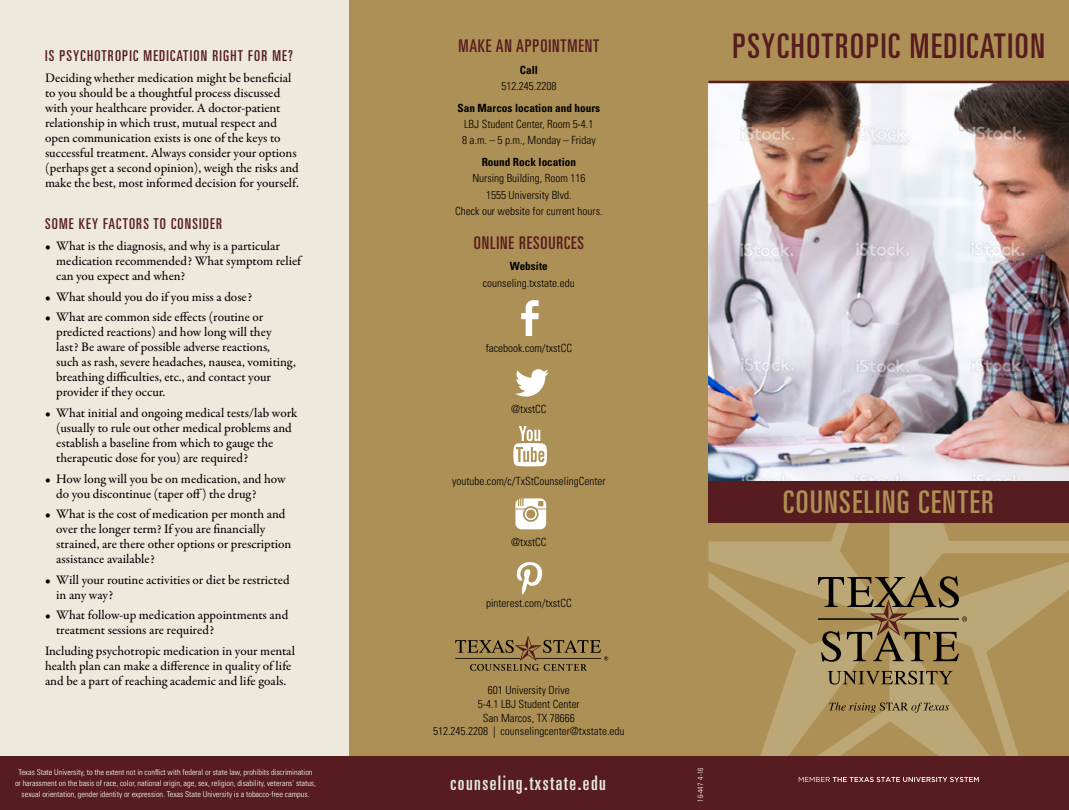
<style>
.page{position:relative;width:1069px;height:810px;background:#fff}
.page>*{position:absolute;margin:0;border:0;box-sizing:border-box;transform-origin:0 0}
.t1{font:ultra-condensed 34px "Univers LT Std";letter-spacing:.05em;color:#571c1f}
.t2{font:ultra-condensed 31.25px "Univers LT Std";letter-spacing:.05em;color:#ac9055}
.t3{font:ultra-condensed 20px "Univers LT Std";letter-spacing:.075em;color:#e6e7e8}
.t4{font:ultra-condensed 17.5px "Univers LT Std";letter-spacing:.05em;color:#571c1f}
.t5{font:ultra-condensed 15px "Univers LT Std";letter-spacing:.08em;color:#571d1f}
.t6{font:500 13.12px/15px "Garamond Premr Pro";color:#000}
.t7{font:300 condensed 11.25px/16.2px "Univers LT Std";color:#000;text-align:center}
.t8{font:700 condensed 11.25px "Univers LT Std";color:#000}
.t9{font:300 condensed 8.12px/11.2px "Univers LT Std";color:#fff;text-align:center}
.t10{font:300 condensed 7.5px "Univers LT Std";color:#fff}
</style>
<div class="page">
<div style="left:349px;top:0;width:720px;height:810px;background:#ac9055"></div>
<svg style="left:708px;top:363px;width:361px;height:394px"></svg>
<div style="left:0;top:0;width:349px;height:810px;background:#eee9dd"></div>
<img style="left:709px;top:83px;width:360px;height:398px">
<hr style="left:708px;top:81px;width:361px;height:2px;background:#571c1f">
<svg style="left:827px;top:671px;width:125px;height:14px"></svg>
<svg style="left:829px;top:702px;width:120px;height:11px"></svg>
<svg style="left:818px;top:576px;width:149px;height:86px"></svg>
<div style="left:708px;top:481px;width:361px;height:42px;background:#571c1f"></div>
<div style="left:0;top:757px;width:1069px;height:53px;background:#571c1f"></div>
<svg style="left:799px;top:777px;width:180px;height:5px"></svg>
<svg style="left:521px;top:300px;width:18px;height:36px"></svg>
<svg style="left:515px;top:369px;width:34px;height:28px"></svg>
<svg style="left:513px;top:426px;width:34px;height:40px"></svg>
<svg style="left:517px;top:562px;width:25px;height:33px"></svg>
<svg style="left:515px;top:498px;width:31px;height:31px"></svg>
<svg style="left:455px;top:636px;width:153px;height:35px"></svg>
<p class="t5" style="left:45px;top:47px;width:249px">IS PSYCHOTROPIC MEDICATION RIGHT FOR ME?</p>
<p class="t6" style="left:45px;top:71px;width:255px">Deciding whether medication might be beneficial to you should be a thoughtful process discussed with your healthcare provider. A doctor-patient relationship in which trust, mutual respect and open communication exists is one of the keys to successful treatment. Always consider your options (perhaps get a second opinion), weigh the risks and make the best, most informed decision for yourself.</p>
<p class="t5" style="left:45px;top:216px;width:178px">SOME KEY FACTORS TO CONSIDER</p>
<p class="t6" style="left:56px;top:239px;width:246px;text-indent:-11px">• What is the diagnosis, and why is a particular medication recommended? What symptom relief can you expect and when?</p>
<p class="t6" style="left:45px;top:289px;width:209px">• What should you do if you miss a dose?</p>
<p class="t6" style="left:56px;top:310px;width:241px;text-indent:-11px">• What are common side effects (routine or predicted reactions) and how long will they last? Be aware of possible adverse reactions, such as rash, severe headaches, nausea, vomiting, breathing difficulties, etc., and contact your provider if they occur.</p>
<p class="t6" style="left:56px;top:406px;width:243px;text-indent:-11px">• What initial and ongoing medical tests/lab work (usually to rule out other medical problems and establish a baseline from which to gauge the therapeutic dose for you) are required?</p>
<p class="t6" style="left:56px;top:471px;width:231px;text-indent:-11px">• How long will you be on medication, and how do you discontinue (taper off) the drug?</p>
<p class="t6" style="left:56px;top:507px;width:237px;text-indent:-11px">• What is the cost of medication per month and over the longer term? If you are financially strained, are there other options or prescription assistance available?</p>
<p class="t6" style="left:56px;top:572px;width:235px;text-indent:-11px">• Will your routine activities or diet be restricted in any way?</p>
<p class="t6" style="left:56px;top:608px;width:233px;text-indent:-11px">• What follow-up medication appointments and treatment sessions are required?</p>
<p class="t6" style="left:45px;top:644px;width:251px">Including psychotropic medication in your mental health plan can make a difference in quality of life and be a part of reaching academic and life goals.</p>
<h3 class="t4" style="left:458px;top:35px;width:142px">MAKE AN APPOINTMENT</h3>
<p class="t8" style="left:520px;top:63px;width:20px">Call</p>
<p class="t7" style="left:501px;top:78px;width:56px">512.245.2208</p>
<p class="t8" style="left:458px;top:101px;width:144px">San Marcos location and hours</p>
<p class="t7" style="left:462px;top:116px;width:135px;text-align:left">LBJ Student Center, Room 5-4.1<br>8 a.m. – 5 p.m., Monday – Friday</p>
<p class="t8" style="left:482px;top:155px;width:96px">Round Rock location</p>
<p class="t7" style="left:455px;top:170px;width:149px">Nursing Building, Room 116<br>1555 University Blvd.<br>Check our website for current hours.</p>
<h3 class="t4" style="left:474px;top:232px;width:112px">ONLINE RESOURCES</h3>
<p class="t8" style="left:510px;top:260px;width:39px">Website</p>
<p class="t7" style="left:483px;top:275px;width:93px">counseling.txstate.edu</p>
<p class="t7" style="left:486px;top:340px;width:88px">facebook.com/txstCC</p>
<p class="t7" style="left:511px;top:401px;width:37px">@txstCC</p>
<p class="t7" style="left:452px;top:473px;width:155px">youtube.com/c/TxStCounselingCenter</p>
<p class="t7" style="left:511px;top:534px;width:37px">@txstCC</p>
<p class="t7" style="left:486px;top:595px;width:87px">pinterest.com/txstCC</p>
<p class="t7" style="left:433px;top:683px;width:193px;line-height:13.8px">601 University Drive<br>5-4.1 LBJ Student Center<br>San Marcos, TX 78666<br>512.245.2208 | counselingcenter@txstate.edu</p>
<p class="t9" style="left:15px;top:766px;width:302px">Texas State University, to the extent not in conflict with federal or state law, prohibits discrimination or harassment on the basis of race, color, national origin, age, sex, religion, disability, veterans’ status, sexual orientation, gender identity or expression. Texas State University is a tobacco-free campus.</p>
<p class="t10" style="left:696px;top:802px;width:36px;rotate:-90deg">16-447 4-16</p>
<h3 class="t3" style="left:450px;top:772px;width:157px">counseling.txstate.edu</h3>
<h1 class="t1" style="left:732px;top:26px;width:314px">PSYCHOTROPIC MEDICATION</h1>
<h2 class="t2" style="left:783px;top:484px;width:212px">COUNSELING CENTER</h2>
</div>
